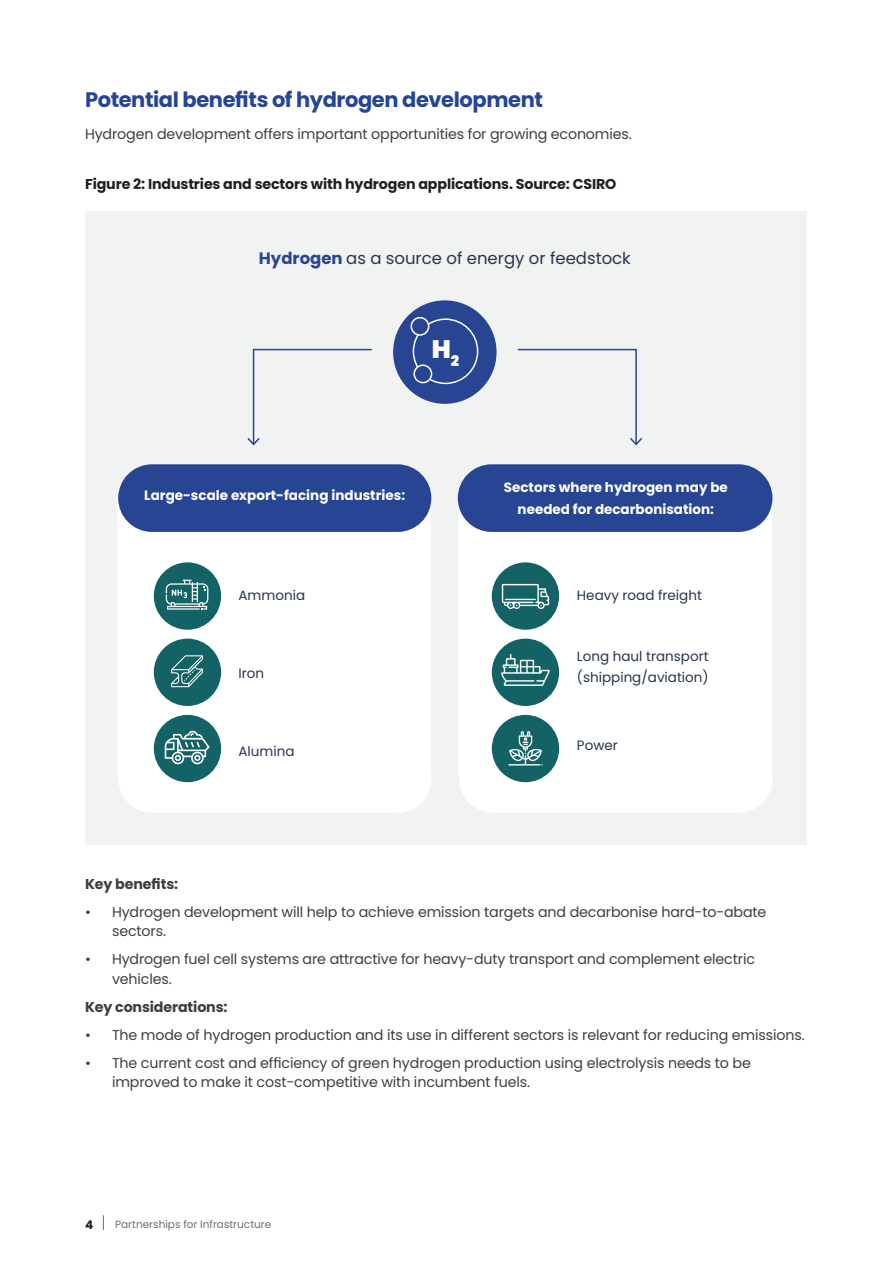
<style>
.page{position:relative;width:893px;height:1263px;background:#fff}
.page>*{position:absolute;margin:0;border:0;box-sizing:border-box;transform-origin:0 0}
.t1{font:900 25.2px "Poppins";color:#fff}
.t2{font:700 21px "Poppins";letter-spacing:-.02em;color:#254595}
.t3{font:16.5px "Poppins";color:#28354d}
.Body{font:14.25px/19.5px "Poppins";letter-spacing:-.01em;color:#3e3e3f}
.t4{font:700 14.25px "Poppins";letter-spacing:-.01em;color:#231f20}
.Body-2{font:700 14.25px "Poppins";letter-spacing:-.01em;color:#3e3e3f}
.t5{font:700 13.5px/22.5px "Poppins";color:#fff;text-align:center}
.t6{font:13.5px/21px "Poppins";color:#28354d}
.t7{font:700 12px "Poppins";color:#231f20}
.t8{font:10.5px "Poppins";color:#6c6d70}
.s1{font-weight:700;color:#284594}
</style>
<div class="page">
<svg style="left:103px;top:1215px;width:1px;height:15px"></svg>
<div style="left:85px;top:211px;width:721px;height:633px;background:#f1f2f2"></div>
<svg style="left:247px;top:348px;width:125px;height:97px"></svg>
<svg style="left:517px;top:348px;width:125px;height:97px"></svg>
<div style="left:393px;top:300px;width:104px;height:104px;background:#284594;border-radius:50%"></div>
<div style="left:413px;top:318px;width:65px;height:66px;border:2px solid #fff;border-radius:50%"></div>
<div style="left:414px;top:365px;width:18px;height:18px;background:#284594;border-radius:50%"></div>
<div style="left:413px;top:364px;width:19px;height:19px;border:2px solid #fff;border-radius:50%"></div>
<div style="left:411px;top:318px;width:18px;height:17px;background:#284594;border-radius:50%"></div>
<div style="left:411px;top:317px;width:18px;height:19px;border:2px solid #fff;border-radius:50%"></div>
<div style="left:117px;top:499px;width:314px;height:313px;background:#fff"></div>
<div style="left:458px;top:504px;width:314px;height:308px;background:#fff"></div>
<div style="left:118px;top:464px;width:313px;height:68px;background:#284594;border-radius:34px"></div>
<div style="left:458px;top:464px;width:314px;height:68px;background:#284594;border-radius:34px"></div>
<div style="left:154px;top:562px;width:67px;height:68px;background:#126266;border-radius:50%"></div>
<div style="left:154px;top:639px;width:67px;height:67px;background:#126266;border-radius:50%"></div>
<div style="left:154px;top:715px;width:67px;height:67px;background:#126266;border-radius:50%"></div>
<div style="left:492px;top:562px;width:67px;height:68px;background:#126266;border-radius:50%"></div>
<div style="left:492px;top:639px;width:67px;height:67px;background:#126266;border-radius:50%"></div>
<div style="left:492px;top:715px;width:67px;height:67px;background:#126266;border-radius:50%"></div>
<svg style="left:166px;top:580px;width:42px;height:30px"></svg>
<svg style="left:502px;top:584px;width:47px;height:25px"></svg>
<hr style="left:505px;top:599px;width:31px;height:1px;background:#fff">
<svg style="left:508px;top:731px;width:35px;height:34px"></svg>
<svg style="left:171px;top:655px;width:32px;height:32px"></svg>
<svg style="left:501px;top:654px;width:49px;height:32px"></svg>
<svg style="left:165px;top:730px;width:45px;height:35px"></svg>
<p class="t2" style="left:85px;top:88px;width:459px">Potential benefits of hydrogen development</p>
<p class="Body" style="left:85px;top:125px;width:548px">Hydrogen development offers important opportunities for growing economies.</p>
<p class="t4" style="left:85px;top:176px;width:533px">Figure 2: Industries and sectors with hydrogen applications. Source: CSIRO</p>
<p class="t3" style="left:259px;top:249px;width:373px"><span class="s1">Hydrogen</span> as a source of energy or feedstock</p>
<p class="t1" style="left:432px;top:334px;width:29px">H<sub>2</sub></p>
<p class="t5" style="left:144px;top:484px;width:262px">Large-scale export-facing industries:</p>
<p class="t5" style="left:504px;top:476px;width:226px">Sectors where hydrogen may be needed for decarbonisation:</p>
<p class="t6" style="left:238px;top:585px;width:68px">Ammonia</p>
<p class="t6" style="left:238px;top:663px;width:27px">Iron</p>
<p class="t6" style="left:238px;top:741px;width:58px">Alumina</p>
<p class="t6" style="left:577px;top:585px;width:126px">Heavy road freight</p>
<p class="t6" style="left:577px;top:646px;width:133px">Long haul transport (shipping/aviation)</p>
<p class="t6" style="left:577px;top:735px;width:42px">Power</p>
<p class="Body-2" style="left:85px;top:875px;width:95px">Key benefits:</p>
<p class="Body" style="left:112px;top:902px;width:656px;text-indent:-27px">• Hydrogen development will help to achieve emission targets and decarbonise hard-to-abate sectors.</p>
<p class="Body" style="left:112px;top:950px;width:644px;text-indent:-27px">• Hydrogen fuel cell systems are attractive for heavy-duty transport and complement electric vehicles.</p>
<p class="Body-2" style="left:85px;top:999px;width:144px">Key considerations:</p>
<p class="Body" style="left:85px;top:1025px;width:721px">• The mode of hydrogen production and its use in different sectors is relevant for reducing emissions.</p>
<p class="Body" style="left:112px;top:1053px;width:640px;text-indent:-27px">• The current cost and efficiency of green hydrogen production using electrolysis needs to be improved to make it cost-competitive with incumbent fuels.</p>
<p class="t7" style="left:85px;top:1218px;width:10px">4</p>
<p class="t8" style="left:115px;top:1218px;width:158px">Partnerships for Infrastructure</p>
</div>
